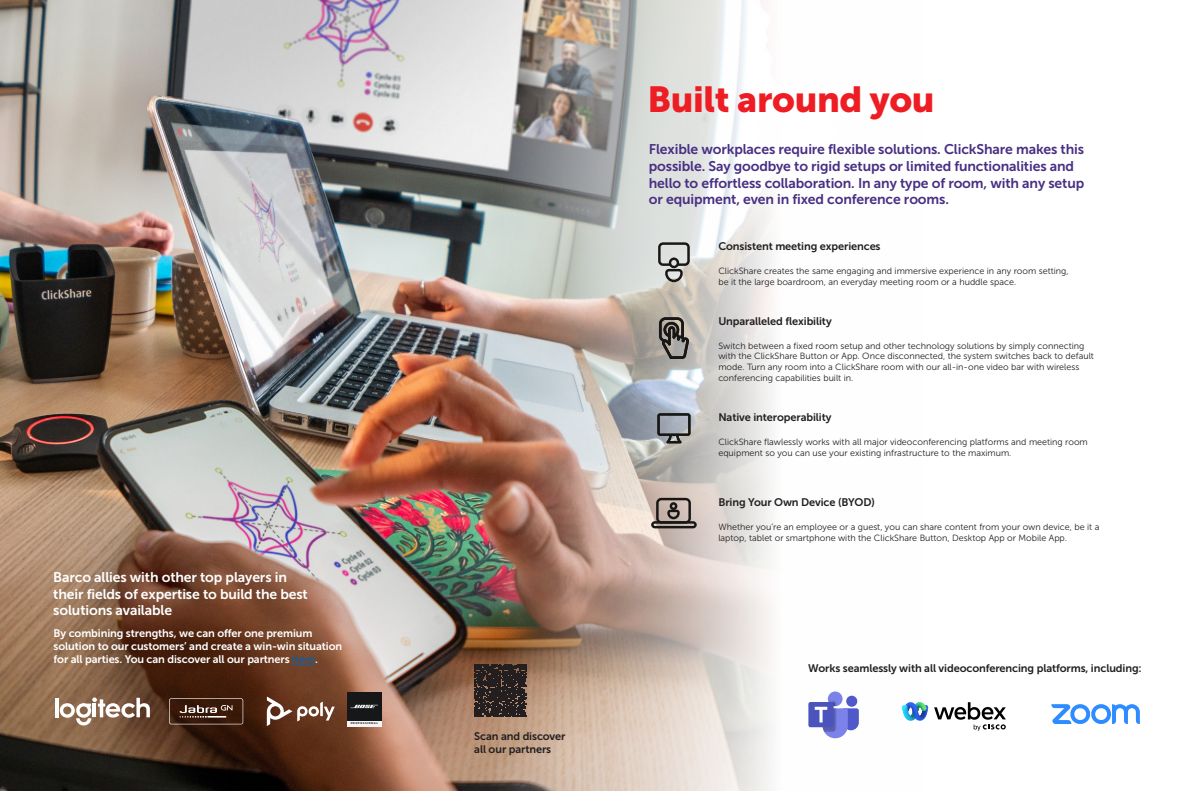
<style>
.page{position:relative;width:1191px;height:791px;background:#fff}
.page>*{position:absolute;margin:0;border:0;box-sizing:border-box;transform-origin:0 0}
.t1{font:36px "Museo Sans 900";letter-spacing:-.01em;color:#ee1d23}
.t2{font:14px/16.8px "Museo Sans 700";letter-spacing:-.01em;color:#482f83}
.t3{font:14px/16.8px "Museo Sans 700";letter-spacing:-.01em;color:#fff}
.t4{font:11px/13.2px "Museo Sans 700";letter-spacing:-.01em;color:#231f20}
.t5{font:11px/13.2px "Museo Sans 700";letter-spacing:-.01em;color:#fff}
.t6{font:9px/10.8px "Museo Sans 300";color:#231f20}
.t7{font:700 2.7px "Gotham";letter-spacing:.185em;color:#161718}
.s1{color:#175d9e}
</style>
<div class="page">
<img style="left:0;top:0;width:857px;height:791px">
<div style="left:828px;top:691px;width:14px;height:15px;background:#7b83eb;border-radius:50%"></div>
<div style="left:846px;top:696px;width:11px;height:11px;background:#5059c9;border-radius:50%"></div>
<div style="left:808px;top:702px;width:25px;height:25px;background:#4b53bc;border-radius:2px"></div>
<svg style="left:814px;top:700px;width:45px;height:38px"></svg>
<svg style="left:934px;top:702px;width:72px;height:29px"></svg>
<svg style="left:902px;top:702px;width:26px;height:19px"></svg>
<svg style="left:1051px;top:704px;width:88px;height:20px"></svg>
<svg style="left:658px;top:242px;width:32px;height:40px"></svg>
<svg style="left:657px;top:413px;width:33px;height:30px"></svg>
<svg style="left:659px;top:317px;width:30px;height:42px"></svg>
<svg style="left:651px;top:498px;width:45px;height:30px"></svg>
<svg style="left:292px;top:664px;width:23px;height:1px"></svg>
<hr style="left:55px;top:698px;width:3px;height:19px;background:#fff">
<svg style="left:60px;top:697px;width:90px;height:28px"></svg>
<svg style="left:169px;top:698px;width:74px;height:26px;background:#54392b"></svg>
<div style="left:347px;top:692px;width:34px;height:34px;background:#161718"></div>
<div style="left:347px;top:721px;width:34px;height:5px;background:#f4f5f4"></div>
<svg style="left:350px;top:705px;width:28px;height:3px"></svg>
<svg style="left:267px;top:696px;width:68px;height:30px"></svg>
<svg style="left:474px;top:664px;width:52px;height:53px;background:#312926"></svg>
<h2 class="t3" style="left:53px;top:568px;width:256px">Barco allies with other top players in their fields of expertise to build the best solutions available</h2>
<p class="t5" style="left:54px;top:627px;width:290px">By combining strengths, we can offer one premium solution to our customers’ and create a win-win situation for all parties. You can discover all our partners <span class="s1">here</span>.</p>
<p class="t7" style="left:351px;top:722px;width:29px">PROFESSIONAL</p>
<p class="t4" style="left:474px;top:730px;width:93px">Scan and discover all our partners</p>
<h1 class="t1" style="left:647px;top:79px;width:289px">Built around you</h1>
<p class="t2" style="left:649px;top:141px;width:437px">Flexible workplaces require flexible solutions. ClickShare makes this possible. Say goodbye to rigid setups or limited functionalities and hello to effortless collaboration. In any type of room, with any setup or equipment, even in fixed conference rooms.</p>
<p class="t4" style="left:718px;top:240px;width:164px">Consistent meeting experiences</p>
<p class="t6" style="left:718px;top:266px;width:352px">ClickShare creates the same engaging and immersive experience in any room setting, be it the large boardroom, an everyday meeting room or a huddle space.</p>
<p class="t4" style="left:718px;top:314px;width:115px">Unparalleled flexibility</p>
<p class="t6" style="left:718px;top:340px;width:377px">Switch between a fixed room setup and other technology solutions by simply connecting with the ClickShare Button or App. Once disconnected, the system switches back to default mode. Turn any room into a ClickShare room with our all-in-one video bar with wireless conferencing capabilities built in.</p>
<p class="t4" style="left:718px;top:410px;width:115px">Native interoperability</p>
<p class="t6" style="left:718px;top:436px;width:371px">ClickShare flawlessly works with all major videoconferencing platforms and meeting room equipment so you can use your existing infrastructure to the maximum.</p>
<p class="t4" style="left:718px;top:495px;width:158px">Bring Your Own Device (BYOD)</p>
<p class="t6" style="left:718px;top:521px;width:382px">Whether you’re an employee or a guest, you can share content from your own device, be it a laptop, tablet or smartphone with the ClickShare Button, Desktop App or Mobile App.</p>
<p class="t4" style="left:808px;top:661px;width:335px">Works seamlessly with all videoconferencing platforms, including:</p>
</div>
